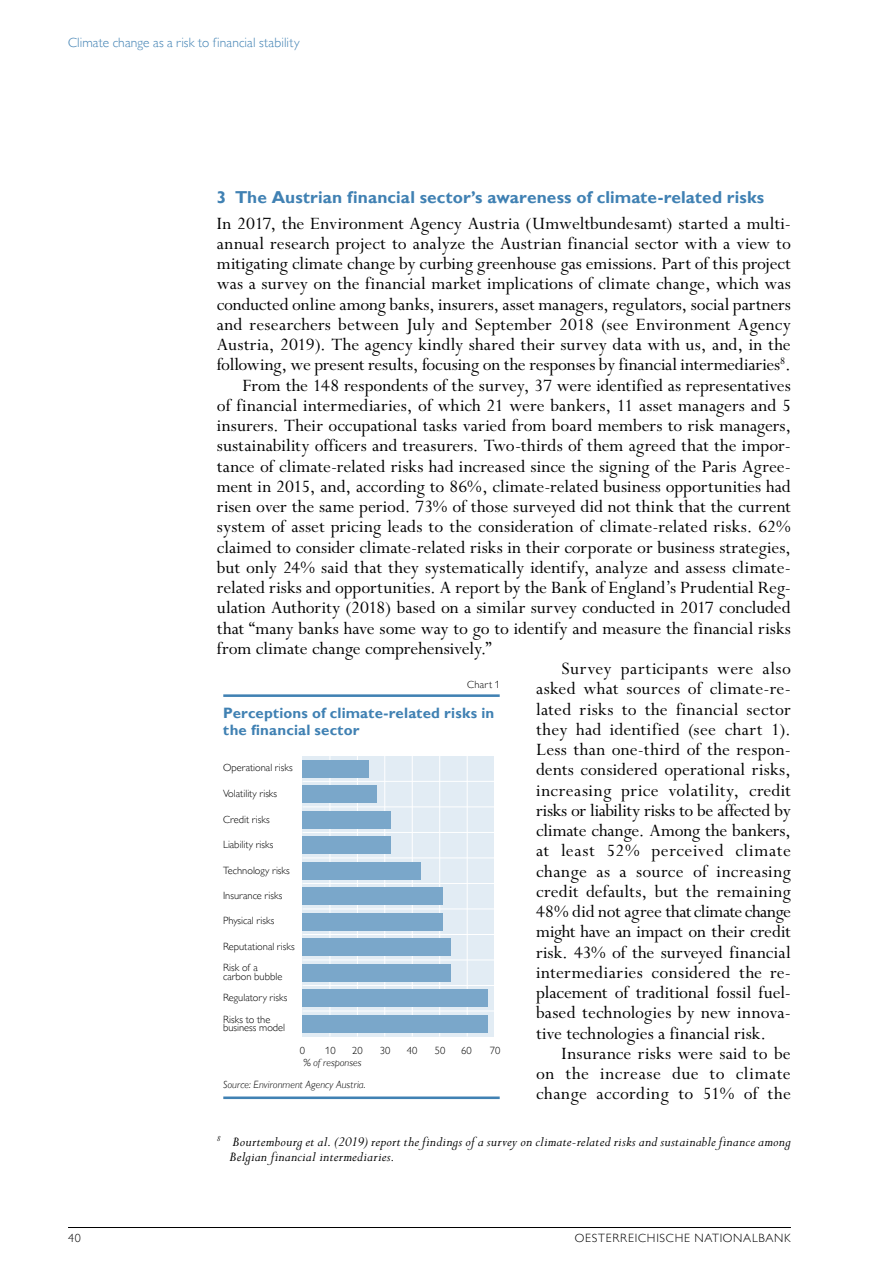
<style>
.page{position:relative;width:893px;height:1263px;background:#fff}
.page>*{position:absolute;margin:0;border:0;box-sizing:border-box;transform-origin:0 0}
.Text{font:19.5px/20.2px "Perpetua Std";letter-spacing:.005em;color:#000}
.Text_ohne_Einzug{font:19.5px/20.2px "Perpetua Std";letter-spacing:.005em;color:#000}
.H3_Titel_blau{font:700 17.25px "Gill Sans MT Pro";letter-spacing:.005em;color:#4081b3}
.Fussnote{font:italic 15px/15px "Perpetua Std";letter-spacing:.015em;color:#000}
.t1{font:700 15px/17px "Gill Sans MT Pro";letter-spacing:.01em;color:#4081b3}
.t2{font:300 13.5px "Gill Sans MT Pro";letter-spacing:.01em;color:#4081b3}
.t3{font:300 12px "Gill Sans MT Pro";letter-spacing:.06em;color:#000}
.t4{font:300 10.5px/21.5px "Gill Sans MT Pro";color:#000}
.t5{font:italic 300 10.5px "Gill Sans MT Pro";letter-spacing:.005em;color:#000}
</style>
<div class="page">
<hr style="left:68px;top:1227px;width:723px;height:1px;background:#000">
<hr style="left:223px;top:694px;width:277px;height:3px;background:#4081b3">
<hr style="left:223px;top:1096px;width:277px;height:3px;background:#4081b3">
<div style="left:302px;top:756px;width:192px;height:280px;background:#e2ecf4"></div>
<hr style="left:467px;top:756px;width:1px;height:280px;background:#fff">
<hr style="left:439px;top:756px;width:1px;height:280px;background:#fff">
<hr style="left:412px;top:756px;width:1px;height:280px;background:#fff">
<hr style="left:384px;top:756px;width:1px;height:280px;background:#fff">
<hr style="left:357px;top:756px;width:1px;height:280px;background:#fff">
<hr style="left:329px;top:756px;width:1px;height:280px;background:#fff">
<hr style="left:302px;top:1010px;width:193px;height:1px;background:#fff">
<hr style="left:302px;top:985px;width:193px;height:1px;background:#fff">
<hr style="left:302px;top:959px;width:193px;height:1px;background:#fff">
<hr style="left:302px;top:934px;width:193px;height:1px;background:#fff">
<hr style="left:302px;top:908px;width:193px;height:1px;background:#fff">
<hr style="left:302px;top:883px;width:193px;height:1px;background:#fff">
<hr style="left:302px;top:857px;width:193px;height:1px;background:#fff">
<hr style="left:302px;top:832px;width:193px;height:1px;background:#fff">
<hr style="left:302px;top:806px;width:193px;height:1px;background:#fff">
<hr style="left:302px;top:781px;width:193px;height:1px;background:#fff">
<div style="left:302px;top:1015px;width:186px;height:17px;background:#7aa7ca"></div>
<div style="left:302px;top:990px;width:186px;height:17px;background:#7aa7ca"></div>
<div style="left:302px;top:964px;width:149px;height:17px;background:#7aa7ca"></div>
<div style="left:302px;top:939px;width:149px;height:17px;background:#7aa7ca"></div>
<div style="left:302px;top:913px;width:141px;height:17px;background:#7aa7ca"></div>
<div style="left:302px;top:888px;width:141px;height:17px;background:#7aa7ca"></div>
<div style="left:302px;top:862px;width:119px;height:17px;background:#7aa7ca"></div>
<div style="left:302px;top:837px;width:89px;height:17px;background:#7aa7ca"></div>
<div style="left:302px;top:811px;width:89px;height:17px;background:#7aa7ca"></div>
<div style="left:302px;top:786px;width:75px;height:17px;background:#7aa7ca"></div>
<div style="left:302px;top:760px;width:67px;height:17px;background:#7aa7ca"></div>
<p class="t2" style="left:68px;top:35px;width:233px">Climate change as a risk to financial stability</p>
<h3 class="H3_Titel_blau" style="left:217px;top:186px;width:549px">3 The Austrian financial sector’s awareness of climate-related risks</h3>
<p class="Text_ohne_Einzug" style="left:217px;top:214px;width:576px">In 2017, the Environment Agency Austria (Umweltbundesamt) started a multi-- annual research project to analyze the Austrian financial sector with a view to mitigating climate change by curbing greenhouse gas emissions. Part of this project was a survey on the financial market implications of climate change, which was conducted online among banks, insurers, asset managers, regulators, social partners and researchers between July and September 2018 (see Environment Agency Austria, 2019). The agency kindly shared their survey data with us, and, in the following, we present results, focusing on the responses by financial intermediaries<sup>8</sup>.</p>
<p class="Text" style="left:217px;top:376px;width:576px;text-indent:26px">From the 148 respondents of the survey, 37 were identified as representatives of financial intermediaries, of which 21 were bankers, 11 asset managers and 5 insurers. Their occupational tasks varied from board members to risk managers, sustainability officers and treasurers. Two-thirds of them agreed that the impor&shy;tance of climate-related risks had increased since the signing of the Paris Agree&shy;ment in 2015, and, according to 86%, climate-related business opportunities had risen over the same period. 73% of those surveyed did not think that the current system of asset pricing leads to the consideration of climate-related risks. 62% claimed to consider climate-related risks in their corporate or business strategies, but only 24% said that they systematically identify, analyze and assess climate-- related risks and opportunities. A report by the Bank of England’s Prudential Reg&shy;ulation Authority (2018) based on a similar survey conducted in 2017 concluded that “many banks have some way to go to identify and measure the financial risks from climate change comprehensively.”</p>
<p class="Text" style="left:536px;top:659px;width:256px;text-indent:26px">Survey participants were also asked what sources of climate-re&shy;lated risks to the financial sector they had identified (see chart 1).<br>Less than one-third of the respon&shy;dents considered operational risks, increasing price volatility, credit risks or liability risks to be affected by climate change. Among the bankers, at least 52% perceived climate change as a source of increasing credit defaults, but the remaining 48% did not agree that climate change might have an impact on their credit risk. 43% of the surveyed financial intermediaries considered the re&shy;placement of traditional fossil fuel-- based technologies by new innova&shy;tive technologies a financial risk.</p>
<p class="Text" style="left:536px;top:1044px;width:256px;text-align:justify;text-indent:26px">Insurance risks were said to be on the increase due to climate change according to 51% of the</p>
<p class="Fussnote" style="left:230px;top:1135px;width:563px;text-indent:-13px"><sup>8</sup> Bourtembourg et al. (2019) report the findings of a survey on climate-related risks and sustainable finance among<br>Belgian financial intermediaries.</p>
<p class="t4" style="left:467px;top:673px;width:34px">Chart 1</p>
<p class="t1" style="left:223px;top:704px;width:272px">Perceptions of climate-related risks in the financial sector</p>
<p class="t4" style="left:223px;top:757px;width:71px">Operational risks</p>
<p class="t4" style="left:223px;top:782px;width:56px">Volatility risks</p>
<p class="t4" style="left:223px;top:808px;width:48px">Credit risks</p>
<p class="t4" style="left:223px;top:834px;width:52px">Liability risks</p>
<p class="t4" style="left:223px;top:859px;width:68px">Technology risks</p>
<p class="t4" style="left:223px;top:884px;width:61px">Insurance risks</p>
<p class="t4" style="left:223px;top:910px;width:53px">Physical risks</p>
<p class="t4" style="left:223px;top:935px;width:73px">Reputational risks<br>Risk of a</p>
<p class="t4" style="left:223px;top:965px;width:66px">carbon bubble<br>Regulatory risks<br>Risks to the</p>
<p class="t4" style="left:223px;top:1017px;width:64px">business model</p>
<p class="t4" style="left:300px;top:1039px;width:7px">0</p>
<p class="t4" style="left:325px;top:1039px;width:12px">10</p>
<p class="t4" style="left:352px;top:1039px;width:12px">20</p>
<p class="t4" style="left:380px;top:1039px;width:12px">30</p>
<p class="t4" style="left:407px;top:1039px;width:12px">40</p>
<p class="t4" style="left:435px;top:1039px;width:12px">50</p>
<p class="t4" style="left:461px;top:1039px;width:12px">60</p>
<p class="t4" style="left:490px;top:1040px;width:12px">70</p>
<p class="t5" style="left:303px;top:1056px;width:60px">% of responses</p>
<p class="t5" style="left:223px;top:1078px;width:144px">Source: Environment Agency Austria.</p>
<p class="t3" style="left:68px;top:1231px;width:14px">40</p>
<p class="t3" style="left:575px;top:1231px;width:218px">OESTERREICHISCHE NATIONALBANK</p>
</div>
